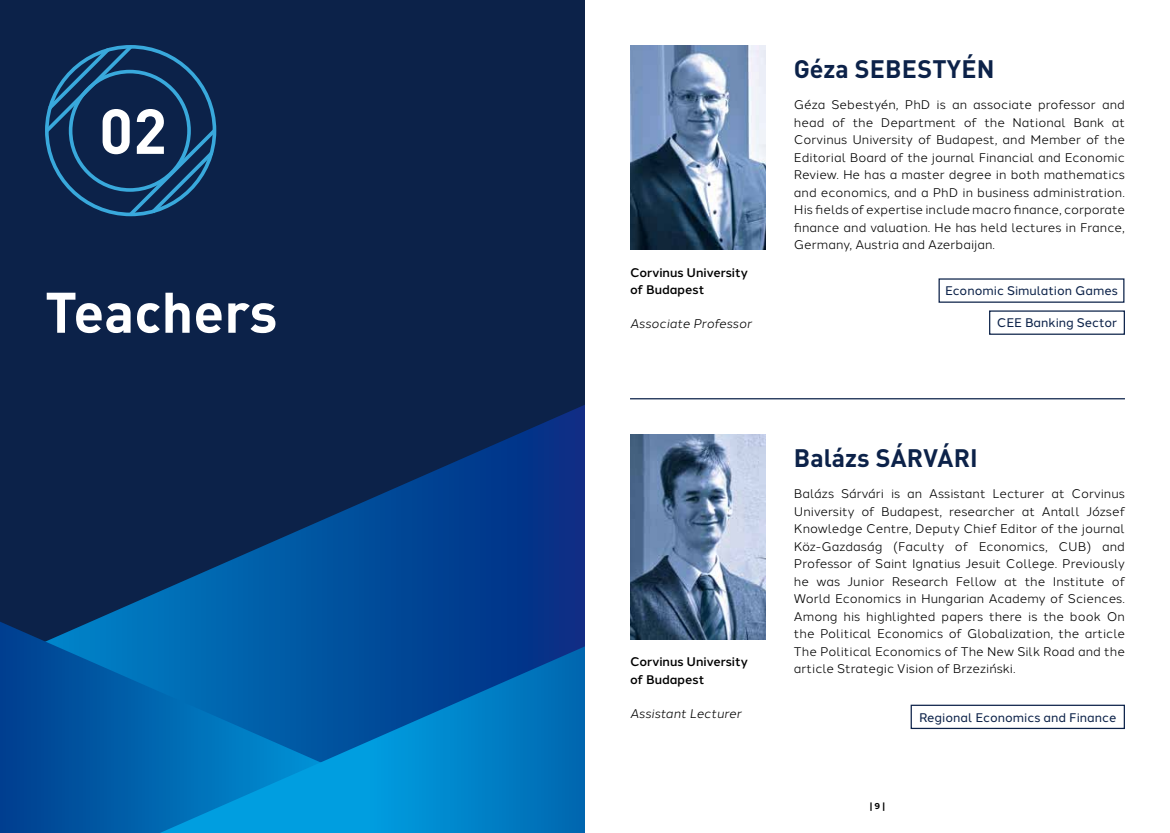
<style>
.page{position:relative;width:1170px;height:833px;background:#fff}
.page>*{position:absolute;margin:0;border:0;box-sizing:border-box;transform-origin:0 0}
.t1{font:700 62.5px "DIN Pro";color:#fff}
.t2{font:700 56.25px "DIN Pro";color:#fff}
.t3{font:700 25px "DIN Pro";letter-spacing:.01em;color:#0c2249}
.t4{font:12.5px/17.5px "Halcom";color:#000;text-align:justify}
.t5{font:12.5px "Halcom";color:#0c2249}
.t6{font:500 12.5px/17.5px "Halcom";color:#000}
.t7{font:italic 12.5px "Halcom";color:#000}
.t8{font:700 8.75px "Halcom";color:#000}
</style>
<div class="page">
<div style="left:0;top:0;width:585px;height:833px;background:#0c2249"></div>
<svg style="left:92px;top:405px;width:493px;height:241px"></svg>
<svg style="left:0;top:621px;width:481px;height:212px;background:#0055a0"></svg>
<svg style="left:160px;top:646px;width:425px;height:187px;background:#0071b9"></svg>
<img style="left:630px;top:45px;width:135px;height:205px">
<img style="left:630px;top:434px;width:135px;height:205px">
<hr style="left:630px;top:398px;width:494px;height:1px;background:#0c2249">
<div style="left:988px;top:310px;width:136px;height:25px;border:1px solid #0c2249"></div>
<div style="left:938px;top:278px;width:186px;height:25px;border:1px solid #0c2249"></div>
<div style="left:910px;top:704px;width:214px;height:25px;border:1px solid #0c2249"></div>
<svg style="left:45px;top:45px;width:171px;height:171px"></svg>
<h1 class="t1" style="left:99px;top:90px;width:69px">02</h1>
<h2 class="t2" style="left:45px;top:275px;width:234px">Teachers</h2>
<p class="t6" style="left:630px;top:263px;width:119px">Corvinus University of Budapest</p>
<p class="t7" style="left:630px;top:314px;width:123px">Associate Professor</p>
<h3 class="t3" style="left:794px;top:53px;width:202px">Géza SEBESTYÉN</h3>
<p class="t4" style="left:794px;top:95px;width:332px">Géza Sebestyén, PhD is an associate professor and head of the Department of the National Bank at Corvinus University of Budapest, and Member of the Editorial Board of the journal Financial and Economic Review. He has a master degree in both mathematics and economics, and a PhD in business administration.<br>His fields of expertise include macro finance, corporate finance and valuation. He has held lectures in France, Germany, Austria and Azerbaijan.</p>
<p class="t5" style="left:944px;top:281px;width:174px">Economic Simulation Games</p>
<p class="t5" style="left:996px;top:313px;width:122px">CEE Banking Sector</p>
<p class="t6" style="left:630px;top:652px;width:119px">Corvinus University of Budapest</p>
<p class="t7" style="left:630px;top:703px;width:113px">Assistant Lecturer</p>
<h3 class="t3" style="left:794px;top:442px;width:185px">Balázs SÁRVÁRI</h3>
<p class="t4" style="left:794px;top:484px;width:332px">Balázs Sárvári is an Assistant Lecturer at Corvinus University of Budapest, researcher at Antall József Knowledge Centre, Deputy Chief Editor of the journal Köz-Gazdaság (Faculty of Economics, CUB) and Professor of Saint Ignatius Jesuit College. Previously he was Junior Research Fellow at the Institute of World Economics in Hungarian Academy of Sciences.<br>Among his highlighted papers there is the book On the Political Economics of Globalization, the article The Political Economics of The New Silk Road and the article Strategic Vision of Brzeziński.</p>
<p class="t8" style="left:869px;top:798px;width:17px">| 9 |</p>
<p class="t5" style="left:919px;top:707px;width:199px">Regional Economics and Finance</p>
</div>
